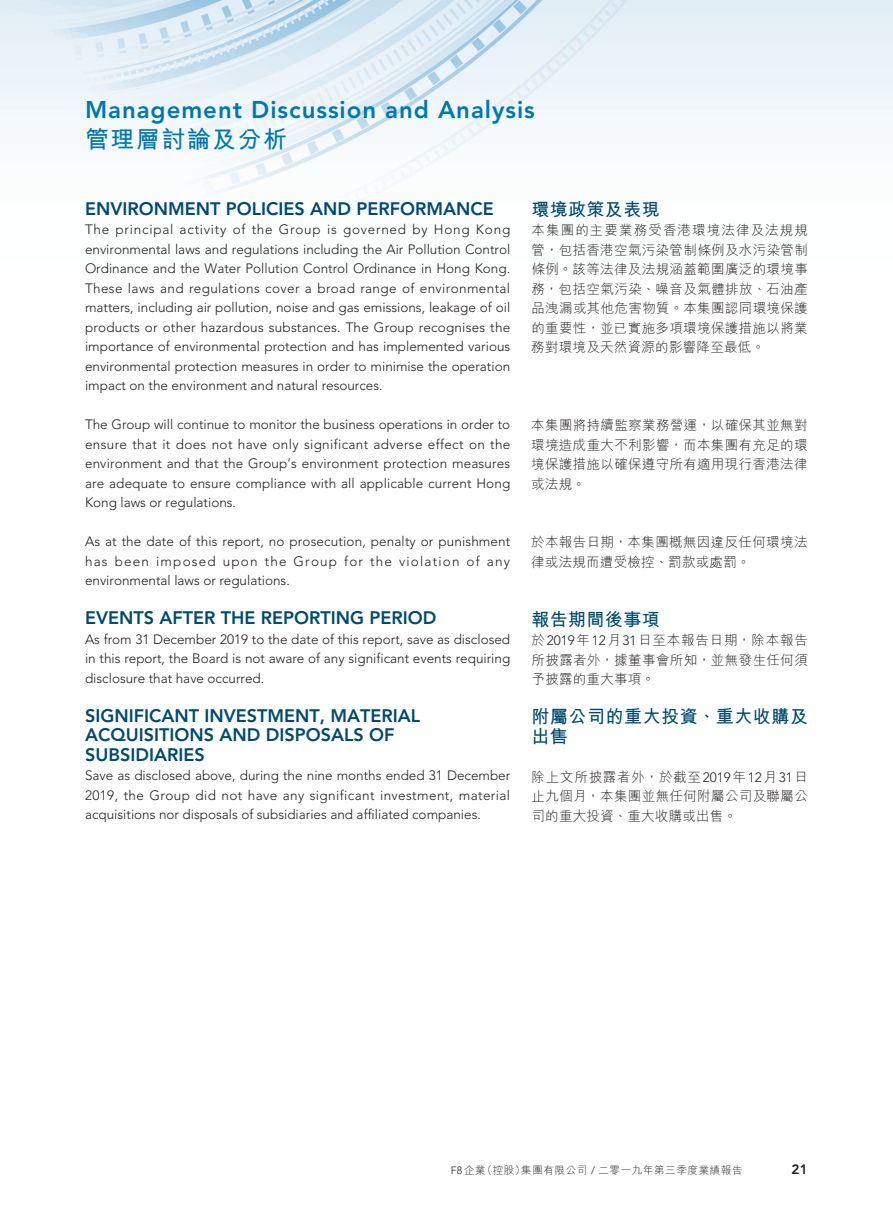
<style>
.page{position:relative;width:893px;height:1212px;background:#fff}
.page>*{position:absolute;margin:0;border:0;box-sizing:border-box;transform-origin:0 0}
.t1{font:800 24px "Avenir LT Std";letter-spacing:.04em;color:#0078ae}
.t2{font:700 24px "M Hei HK";letter-spacing:.06em;color:#0078ae}
.t3{font:800 18px/19.5px "Avenir LT Std";color:#004a6e}
.t4{font:700 18px/19.5px "M Hei HK";letter-spacing:.02em;color:#004a6e}
.t5{font:300 13.5px/19.5px "Avenir LT Std";color:#231f20;text-align:justify}
.t6{font:300 13.5px/19.5px "M Hei HK";letter-spacing:.025em;color:#231f20;text-align:justify}
.t7{font:800 13.5px "Avenir LT Std";color:#231f20}
.t8{font:300 10.5px "M Hei HK";letter-spacing:.06em;color:#231f20}
.s1{font-family:"Avenir LT Std"}
</style>
<div class="page">
<img style="left:0;top:0;width:893px;height:195px">
<h1 class="t1" style="left:85px;top:95px;width:451px">Management Discussion and Analysis</h1>
<h1 class="t2" style="left:85px;top:121px;width:204px">管理層討論及分析</h1>
<h2 class="t3" style="left:85px;top:199px;width:410px">ENVIRONMENT POLICIES AND PERFORMANCE</h2>
<p class="t5" style="left:85px;top:220px;width:427px">The principal activity of the Group is governed by Hong Kong environmental laws and regulations including the Air Pollution Control Ordinance and the Water Pollution Control Ordinance in Hong Kong.<br>These laws and regulations cover a broad range of environmental matters, including air pollution, noise and gas emissions, leakage of oil products or other hazardous substances. The Group recognises the importance of environmental protection and has implemented various environmental protection measures in order to minimise the operation impact on the environment and natural resources.</p>
<p class="t5" style="left:85px;top:415px;width:427px">The Group will continue to monitor the business operations in order to ensure that it does not have only significant adverse effect on the environment and that the Group’s environment protection measures are adequate to ensure compliance with all applicable current Hong Kong laws or regulations.</p>
<p class="t5" style="left:85px;top:532px;width:427px">As at the date of this report, no prosecution, penalty or punishment has been imposed upon the Group for the violation of any environmental laws or regulations.</p>
<h2 class="t3" style="left:85px;top:608px;width:353px">EVENTS AFTER THE REPORTING PERIOD</h2>
<p class="t5" style="left:85px;top:629px;width:427px">As from 31 December 2019 to the date of this report, save as disclosed in this report, the Board is not aware of any significant events requiring disclosure that have occurred.</p>
<h2 class="t3" style="left:85px;top:706px;width:336px">SIGNIFICANT INVESTMENT, MATERIAL<br>ACQUISITIONS AND DISPOSALS OF<br>SUBSIDIARIES</h2>
<p class="t5" style="left:85px;top:766px;width:427px">Save as disclosed above, during the nine months ended 31 December 2019, the Group did not have any significant investment, material acquisitions nor disposals of subsidiaries and affiliated companies.</p>
<h2 class="t4" style="left:531px;top:198px;width:130px">環境政策及表現</h2>
<p class="t6" style="left:531px;top:221px;width:278px">本集團的主要業務受香港環境法律及法規規管，包括香港空氣污染管制條例及水污染管制條例。該等法律及法規涵蓋範圍廣泛的環境事務，包括空氣污染、噪音及氣體排放、石油產品洩漏或其他危害物質。本集團認同環境保護的重要性，並已實施多項環境保護措施以將業務對環境及天然資源的影響降至最低。</p>
<p class="t6" style="left:531px;top:415px;width:278px">本集團將持續監察業務營運，以確保其並無對環境造成重大不利影響，而本集團有充足的環境保護措施以確保遵守所有適用現行香港法律或法規。</p>
<p class="t6" style="left:531px;top:532px;width:278px">於本報告日期，本集團概無因違反任何環境法律或法規而遭受檢控、罰款或處罰。</p>
<h2 class="t4" style="left:531px;top:607px;width:130px">報告期間後事項</h2>
<p class="t6" style="left:531px;top:630px;width:278px">於<span class="s1">2019</span>年<span class="s1">12</span>月<span class="s1">31</span>日至本報告日期，除本報告所披露者外，據董事會所知，並無發生任何須予披露的重大事項。</p>
<h2 class="t4" style="left:531px;top:705px;width:278px">附屬公司的重大投資、重大收購及出售</h2>
<p class="t6" style="left:531px;top:767px;width:278px">除上文所披露者外，於截至<span class="s1">2019</span>年<span class="s1">12</span>月<span class="s1">31</span>日止九個月，本集團並無任何附屬公司及聯屬公司的重大投資、重大收購或出售。</p>
<p class="t8" style="left:451px;top:1164px;width:293px"><span class="s1">F8</span>企業（控股）集團有限公司 <span class="s1">/</span> 二零一九年第三季度業績報告</p>
<p class="t7" style="left:791px;top:1161px;width:18px">21</p>
</div>
